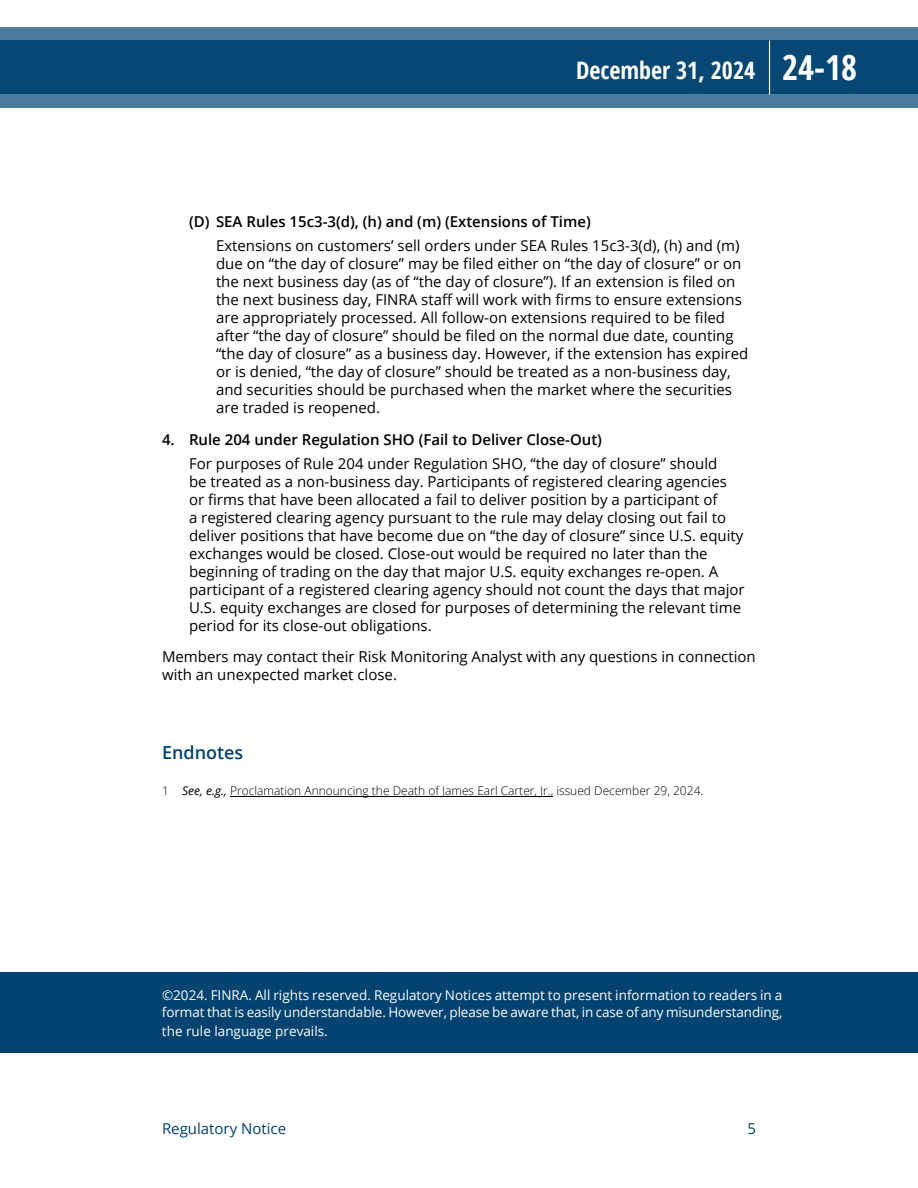
<style>
.page{position:relative;width:918px;height:1188px;background:#fff}
.page>*{position:absolute;margin:0;border:0;box-sizing:border-box;transform-origin:0 0}
.t1{font:700 condensed 24px "Open Sans";color:#fff}
.t2{font:600 18px "Open Sans";color:#004270}
.t3{font:15px/18px "Open Sans";color:#000}
.t4{font:600 15px "Open Sans";color:#000}
.t5{font:15px "Open Sans";color:#004270}
.t6{font:13.5px/17.4px "Open Sans";color:#fff}
.t7{font:300 12px "Open Sans";color:#000}
.s1{font-family:"Open Sans Condensed";font-stretch:normal}
.s2{font-size:34.5px}
.s3{font-family:"Open Sans Condensed";font-stretch:normal;font-size:34.5px}
.s4{font-weight:400;font-style:italic}
</style>
<div class="page">
<hr style="left:230px;top:796px;width:323px;height:1px;background:#000">
<div style="left:0;top:972px;width:918px;height:81px;background:#004270"></div>
<svg style="left:0;top:27px;width:918px;height:81px;background:#1e5881"></svg>
<hr style="left:769px;top:40px;width:1px;height:54px;background:#fff">
<h1 class="t1" style="left:576px;top:54px;width:282px">December <span class="s1">31</span>, 202<span class="s1">4</span> <span class="s2">2</span><span class="s3">4</span><span class="s2">-</span><span class="s3">18</span></h1>
<p class="t4" style="left:189px;top:212px;width:403px">(D) SEA Rules 15c3-3(d), (h) and (m) (Extensions of Time)</p>
<p class="t3" style="left:216px;top:237px;width:534px">Extensions on customers’ sell orders under SEA Rules 15c3-3(d), (h) and (m) due on “the day of closure” may be filed either on “the day of closure” or on the next business day (as of “the day of closure”). If an extension is filed on the next business day, FINRA staff will work with firms to ensure extensions are appropriately processed. All follow-on extensions required to be filed after “the day of closure” should be filed on the normal due date, counting “the day of closure” as a business day. However, if the extension has expired or is denied, “the day of closure” should be treated as a non-business day, and securities should be purchased when the market where the securities are traded is reopened.</p>
<p class="t4" style="left:162px;top:429px;width:442px">4. Rule 204 under Regulation SHO (Fail to Deliver Close-Out)</p>
<p class="t3" style="left:189px;top:454px;width:557px">For purposes of Rule 204 under Regulation SHO, “the day of closure” should<br>be treated as a non-business day. Participants of registered clearing agencies or firms that have been allocated a fail to deliver position by a participant of<br>a registered clearing agency pursuant to the rule may delay closing out fail to deliver positions that have become due on “the day of closure” since U.S. equity exchanges would be closed. Close-out would be required no later than the beginning of trading on the day that major U.S. equity exchanges re-open. A participant of a registered clearing agency should not count the days that major U.S. equity exchanges are closed for purposes of determining the relevant time period for its close-out obligations.</p>
<p class="t3" style="left:162px;top:648px;width:595px">Members may contact their Risk Monitoring Analyst with any questions in connection with an unexpected market close.</p>
<p class="t2" style="left:162px;top:740px;width:83px">Endnotes</p>
<p class="t7" style="left:162px;top:782px;width:543px">1 <span class="s4">See, e.g.,</span> Proclamation Announcing the Death of James Earl Carter, Jr., issued December 29, 2024.</p>
<p class="t6" style="left:162px;top:986px;width:622px">©2024. FINRA. All rights reserved. Regulatory Notices attempt to present information to readers in a format that is easily understandable. However, please be aware that, in case of any misunderstanding,</p>
<p class="t6" style="left:162px;top:1022px;width:167px">the rule language prevails.</p>
<p class="t5" style="left:162px;top:1118px;width:126px">Regulatory Notice</p>
<p class="t5" style="left:747px;top:1118px;width:10px">5</p>
</div>
